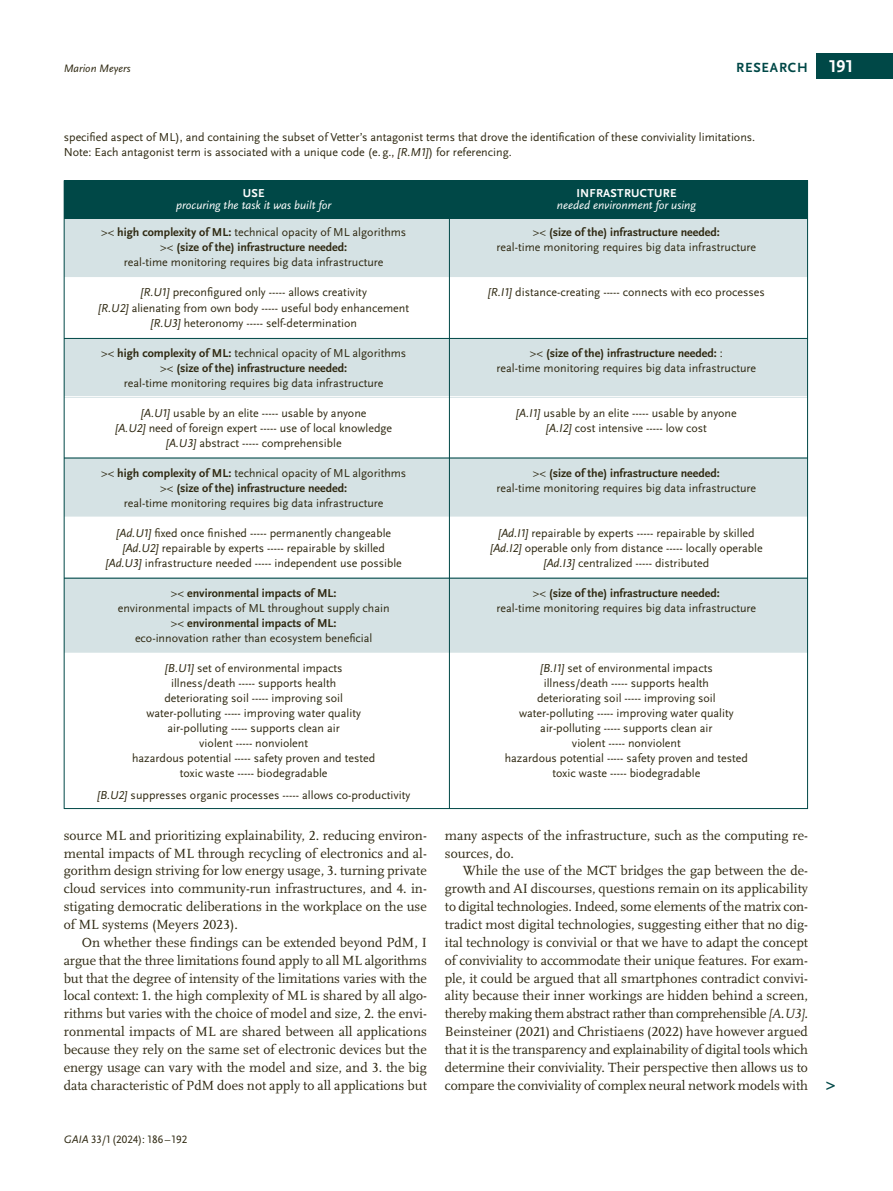
<style>
.page{position:relative;width:893px;height:1191px;background:#fff}
.page>*{position:absolute;margin:0;border:0;box-sizing:border-box;transform-origin:0 0}
.t1{font:700 17.85px "Scala Sans Pro";color:#fff}
.Ü3_9_25_11_9{font:700 17.85px "Scala Sans Pro";color:#004847}
.t2{font:13.8px/17.9px "Scala Pro";color:#2f2912;text-align:justify}
.t3{font:700 13.8px "Scala Sans Pro";letter-spacing:.06em;color:#004847}
.BU_english{font:12px/15px "Scala Sans Pro";color:#2f2912;text-align:center}
.BU_english-2{font:italic 12px "Scala Sans Pro";color:#fff}
.BU_english-3{font:700 12px "Scala Sans Pro";letter-spacing:.02em;color:#fff}
.t4{font:11.25px "Scala Sans Pro";color:#2f2912}
.t5{font:italic 11.25px "Scala Sans Pro";color:#2f2912}
.s1{font-style:italic}
.s2{font-weight:700}
</style>
<div class="page">
<div style="left:816px;top:53px;width:77px;height:25px;background:#004847"></div>
<div style="left:0;top:578px;width:808px;height:75px;background:#d5e2e4"></div>
<div style="left:0;top:458px;width:808px;height:59px;background:#d5e2e4"></div>
<div style="left:0;top:338px;width:808px;height:59px;background:#d5e2e4"></div>
<div style="left:0;top:219px;width:808px;height:59px;background:#d5e2e4"></div>
<div style="left:0;top:180px;width:808px;height:39px;background:#004847"></div>
<hr style="left:0;top:338px;width:808px;height:1px;background:#004847">
<hr style="left:0;top:578px;width:808px;height:1px;background:#004847">
<hr style="left:0;top:458px;width:808px;height:1px;background:#004847">
<hr style="left:0;top:808px;width:808px;height:1px;background:#004847">
<hr style="left:0;top:277px;width:808px;height:1px;background:#fff">
<hr style="left:0;top:396px;width:808px;height:1px;background:#fff">
<div style="left:0;top:176px;width:64px;height:636px;background:#fff"></div>
<hr style="left:449px;top:180px;width:1px;height:629px;background:#004847">
<hr style="left:807px;top:180px;width:1px;height:629px;background:#004847">
<hr style="left:64px;top:180px;width:1px;height:629px;background:#004847">
<p class="t5" style="left:64px;top:62px;width:68px">Marion Meyers</p>
<h1 class="t1" style="left:829px;top:56px;width:25px">191</h1>
<p class="t3" style="left:736px;top:59px;width:73px">RESEARCH</p>
<p class="BU_english" style="left:64px;top:130px;width:693px">specified aspect of ML), and containing the subset of Vetter’s antagonist terms that drove the identification of these conviviality limitations.</p>
<p class="BU_english" style="left:64px;top:145px;width:449px">Note: Each antagonist term is associated with a unique code (e.g., <span class="s1">[R.M1]</span>) for referencing.</p>
<p class="BU_english-3" style="left:243px;top:187px;width:23px">USE</p>
<p class="BU_english-2" style="left:176px;top:199px;width:156px">procuring the task it was built for</p>
<p class="BU_english" style="left:101px;top:225px;width:307px">&gt;&lt; <span class="s2">high complexity of ML:</span> technical opacity of ML algorithms</p>
<p class="BU_english" style="left:124px;top:240px;width:261px">&gt;&lt; <span class="s2">(size of the) infrastructure needed:<br></span>real-time monitoring requires big data infrastructure</p>
<p class="BU_english" style="left:141px;top:285px;width:228px"><span class="s1">[R.U1]</span> preconfigured only ----- allows creativity</p>
<p class="BU_english" style="left:98px;top:300px;width:312px"><span class="s1">[R.U2]</span> alienating from own body ----- useful body enhancement</p>
<p class="BU_english" style="left:150px;top:315px;width:208px"><span class="s1">[R.U3]</span> heteronomy ----- self-determination</p>
<p class="BU_english" style="left:101px;top:345px;width:307px">&gt;&lt; <span class="s2">high complexity of ML:</span> technical opacity of ML algorithms</p>
<p class="BU_english" style="left:124px;top:360px;width:261px">&gt;&lt; <span class="s2">(size of the) infrastructure needed:<br></span>real-time monitoring requires big data infrastructure</p>
<p class="BU_english" style="left:141px;top:405px;width:227px"><span class="s1">[A.U1]</span> usable by an elite ----- usable by anyone</p>
<p class="BU_english" style="left:115px;top:420px;width:279px"><span class="s1">[A.U2]</span> need of foreign expert ----- use of local knowledge</p>
<p class="BU_english" style="left:166px;top:435px;width:177px"><span class="s1">[A.U3]</span> abstract ----- comprehensible</p>
<p class="BU_english" style="left:101px;top:465px;width:307px">&gt;&lt; <span class="s2">high complexity of ML:</span> technical opacity of ML algorithms</p>
<p class="BU_english" style="left:124px;top:480px;width:261px">&gt;&lt; <span class="s2">(size of the) infrastructure needed:<br></span>real-time monitoring requires big data infrastructure</p>
<p class="BU_english" style="left:116px;top:525px;width:276px"><span class="s1">[Ad.U1]</span> fixed once finished ----- permanently changeable</p>
<p class="BU_english" style="left:122px;top:540px;width:264px"><span class="s1">[Ad.U2]</span> repairable by experts ----- repairable by skilled</p>
<p class="BU_english" style="left:106px;top:555px;width:298px"><span class="s1">[Ad.U3]</span> infrastructure needed ----- independent use possible</p>
<p class="BU_english" style="left:118px;top:585px;width:273px">&gt;&lt; <span class="s2">environmental impacts of ML:<br></span>environmental impacts of ML throughout supply chain</p>
<p class="BU_english" style="left:135px;top:615px;width:239px">&gt;&lt; <span class="s2">environmental impacts of ML: </span>eco-innovation rather than ecosystem beneficial</p>
<p class="BU_english" style="left:165px;top:660px;width:179px"><span class="s1">[B.U1]</span> set of environmental impacts</p>
<p class="BU_english" style="left:171px;top:675px;width:167px">illness/death ----- supports health</p>
<p class="BU_english" style="left:164px;top:690px;width:180px">deteriorating soil ----- improving soil</p>
<p class="BU_english" style="left:147px;top:705px;width:216px">water-polluting ----- improving water quality</p>
<p class="BU_english" style="left:168px;top:720px;width:174px">air-polluting ----- supports clean air</p>
<p class="BU_english" style="left:199px;top:735px;width:110px">violent ----- nonviolent</p>
<p class="BU_english" style="left:132px;top:750px;width:245px">hazardous potential ----- safety proven and tested</p>
<p class="BU_english" style="left:180px;top:765px;width:149px">toxic waste ----- biodegradable</p>
<p class="BU_english" style="left:97px;top:788px;width:315px"><span class="s1">[B.U2]</span> suppresses organic processes ----- allows co-productivity</p>
<p class="t2" style="left:64px;top:826px;width:365px">source ML and prioritizing explainability, 2. reducing environ&shy;mental impacts of ML through recycling of electronics and al&shy;gorithm design striving for low energy usage, 3. turning private cloud services into community-run infrastructures, and 4. in&shy;stigating democratic deliberations in the workplace on the use of ML systems (Meyers 2023).</p>
<p class="t2" style="left:64px;top:933px;width:365px;text-indent:18px">On whether these findings can be extended beyond PdM, I argue that the three limitations found apply to all ML algorithms but that the degree of intensity of the limitations varies with the local context: 1. the high complexity of ML is shared by all algo&shy;rithms but varies with the choice of model and size, 2. the envi&shy;ronmental impacts of ML are shared between all applications because they rely on the same set of electronic devices but the energy usage can vary with the model and size, and 3. the big data characteristic of PdM does not apply to all applications but</p>
<p class="t4" style="left:64px;top:1133px;width:125px"><span class="s1">GAIA</span> 33/1(2024): 186 – 192</p>
<p class="BU_english-3" style="left:576px;top:187px;width:102px">INFRASTRUCTURE</p>
<p class="BU_english-2" style="left:557px;top:199px;width:140px">needed environment for using</p>
<p class="BU_english" style="left:497px;top:225px;width:261px">&gt;&lt; <span class="s2">(size of the) infrastructure needed:<br></span>real-time monitoring requires big data infrastructure</p>
<p class="BU_english" style="left:488px;top:285px;width:278px"><span class="s1">[R.I1]</span> distance-creating ----- connects with eco processes</p>
<p class="BU_english" style="left:497px;top:345px;width:261px">&gt;&lt; <span class="s2">(size of the) infrastructure needed:</span> :<br>real-time monitoring requires big data infrastructure</p>
<p class="BU_english" style="left:516px;top:405px;width:222px"><span class="s1">[A.I1]</span> usable by an elite ----- usable by anyone</p>
<p class="BU_english" style="left:546px;top:420px;width:162px"><span class="s1">[A.I2]</span> cost intensive ----- low cost</p>
<p class="BU_english" style="left:497px;top:465px;width:261px">&gt;&lt; <span class="s2">(size of the) infrastructure needed:<br></span>real-time monitoring requires big data infrastructure</p>
<p class="BU_english" style="left:498px;top:525px;width:258px"><span class="s1">[Ad.I1]</span> repairable by experts ----- repairable by skilled</p>
<p class="BU_english" style="left:490px;top:540px;width:274px"><span class="s1">[Ad.I2]</span> operable only from distance ----- locally operable</p>
<p class="BU_english" style="left:543px;top:555px;width:167px"><span class="s1">[Ad.I3]</span> centralized ----- distributed</p>
<p class="BU_english" style="left:497px;top:585px;width:261px">&gt;&lt; <span class="s2">(size of the) infrastructure needed:<br></span>real-time monitoring requires big data infrastructure</p>
<p class="BU_english" style="left:540px;top:660px;width:174px"><span class="s1">[B.I1]</span> set of environmental impacts</p>
<p class="BU_english" style="left:544px;top:675px;width:167px">illness/death ----- supports health</p>
<p class="BU_english" style="left:537px;top:690px;width:180px">deteriorating soil ----- improving soil</p>
<p class="BU_english" style="left:519px;top:705px;width:216px">water-polluting ----- improving water quality</p>
<p class="BU_english" style="left:540px;top:720px;width:174px">air-polluting ----- supports clean air</p>
<p class="BU_english" style="left:572px;top:735px;width:110px">violent ----- nonviolent</p>
<p class="BU_english" style="left:505px;top:750px;width:245px">hazardous potential ----- safety proven and tested</p>
<p class="BU_english" style="left:552px;top:765px;width:149px">toxic waste ----- biodegradable</p>
<p class="t2" style="left:445px;top:826px;width:365px">many aspects of the infrastructure, such as the computing re&shy;sources, do.</p>
<p class="t2" style="left:445px;top:862px;width:365px;text-indent:18px">While the use of the MCT bridges the gap between the de&shy;growth and AI discourses, questions remain on its applicability to digital technologies. Indeed, some elements of the matrix con&shy;tradict most digital technologies, suggesting either that no dig&shy;ital technology is convivial or that we have to adapt the concept of conviviality to accommodate their unique features. For exam&shy;ple, it could be argued that all smartphones contradict convivi&shy;ality because their inner workings are hidden behind a screen, thereby making them abstract rather than comprehensible <span class="s1">[A.U3].<br></span>Beinsteiner (2021) and Christiaens (2022) have however argued that it is the transparency and explainability of digital tools which determine their conviviality. Their perspective then allows us to compare the conviviality of complex neural network models with</p>
<h3 class="Ü3_9_25_11_9" style="left:826px;top:1073px;width:11px">&gt;</h3>
</div>
